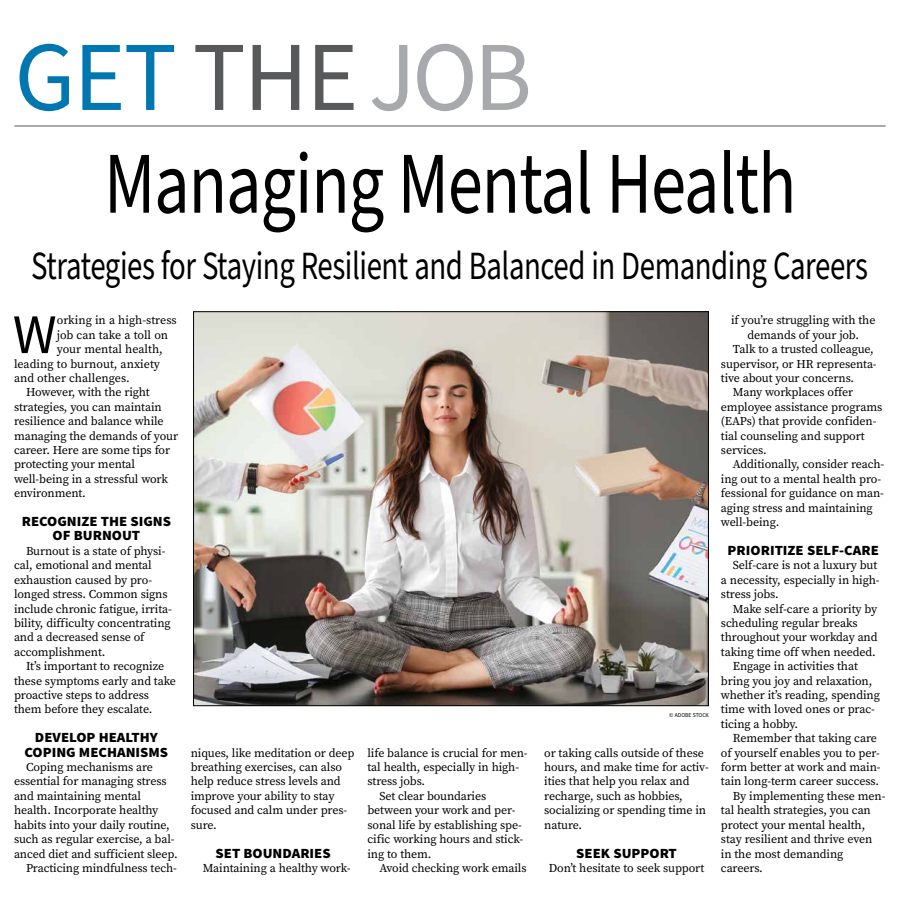
<style>
.page{position:relative;width:900px;height:908px;background:#fff}
.page>*{position:absolute;margin:0;border:0;box-sizing:border-box;transform-origin:0 0}
.t1{font:99px "Source Sans Pro";letter-spacing:-.02em;color:#0077b1}
.t2{font:88px "Source Sans Pro";letter-spacing:-.015em;color:#000;scale:.8 1}
.t3{font:55.9px "Source Sans Pro";color:#000}
.t4{font:40px "Source Sans Pro";letter-spacing:-.015em;color:#000;scale:.77 1}
.t5{font:900 14px/14.4px "Source Sans Pro";color:#000;text-align:center;scale:1.05 1}
.t6{font:12px/14.4px "Source Serif Pro";letter-spacing:-.01em;color:#000}
.t7{font:6px "Source Sans Pro";color:#000;scale:.95 1}
.s1{color:#58595b}
.s2{color:#a7a9ac}
</style>
<div class="page">
<hr style="left:14px;top:125px;width:872px;height:2px;background:#a7a9ac">
<img style="left:195px;top:313px;width:512px;height:391px">
<h1 class="t1" style="left:14px;top:11px;width:519px">GET <span class="s1">THE</span><span class="s2">JOB</span></h1>
<h2 class="t2" style="left:104px;top:125px;width:867px">Managing Mental Health</h2>
<h3 class="t4" style="left:31px;top:239px;width:1088px">Strategies for Staying Resilient and Balanced in Demanding Careers</h3>
<h3 class="t3" style="left:13px;top:297px;width:45px">W</h3>
<p class="t6" style="left:57px;top:313px;width:122px">orking in a high-stress</p>
<p class="t6" style="left:57px;top:327px;width:113px">job can take a toll on</p>
<p class="t6" style="left:57px;top:342px;width:108px">your mental health,</p>
<p class="t6" style="left:14px;top:356px;width:148px">leading to burnout, anxiety</p>
<p class="t6" style="left:14px;top:370px;width:117px">and other challenges.</p>
<p class="t6" style="left:26px;top:385px;width:125px">However, with the right</p>
<p class="t6" style="left:14px;top:399px;width:149px">strategies, you can maintain</p>
<p class="t6" style="left:14px;top:414px;width:151px">resilience and balance while</p>
<p class="t6" style="left:14px;top:428px;width:166px">managing the demands of your</p>
<p class="t6" style="left:14px;top:442px;width:158px">career. Here are some tips for</p>
<p class="t6" style="left:14px;top:457px;width:123px">protecting your mental</p>
<p class="t6" style="left:14px;top:471px;width:155px">well-being in a stressful work</p>
<p class="t6" style="left:14px;top:486px;width:73px">environment.</p>
<p class="t5" style="left:22px;top:514px;width:144px">RECOGNIZE THE SIGNS<br>OF BURNOUT</p>
<p class="t6" style="left:14px;top:543px;width:159px;text-indent:12px">Burnout is a state of physi&shy;cal, emotional and mental exhaustion caused by pro&shy;longed stress. Common signs include chronic fatigue, irrita&shy;bility, difficulty concentrating and a decreased sense of accomplishment.</p>
<p class="t6" style="left:14px;top:658px;width:164px;text-indent:12px">It’s important to recognize these symptoms early and take proactive steps to address them before they escalate.</p>
<p class="t5" style="left:25px;top:730px;width:138px">DEVELOP HEALTHY<br>COPING MECHANISMS</p>
<p class="t6" style="left:26px;top:759px;width:128px">Coping mechanisms are</p>
<p class="t6" style="left:14px;top:774px;width:154px">essential for managing stress</p>
<p class="t6" style="left:14px;top:788px;width:129px">and maintaining mental</p>
<p class="t6" style="left:14px;top:802px;width:146px">health. Incorporate healthy</p>
<p class="t6" style="left:14px;top:817px;width:157px">habits into your daily routine,</p>
<p class="t6" style="left:14px;top:831px;width:162px">such as regular exercise, a bal-</p>
<p class="t6" style="left:14px;top:846px;width:165px">anced diet and sufficient sleep.</p>
<p class="t6" style="left:26px;top:860px;width:152px">Practicing mindfulness tech-</p>
<p class="t6" style="left:191px;top:745px;width:165px">niques, like meditation or deep breathing exercises, can also help reduce stress levels and improve your ability to stay focused and calm under pres&shy;sure.</p>
<p class="t5" style="left:216px;top:845px;width:111px">SET BOUNDARIES</p>
<p class="t6" style="left:203px;top:860px;width:149px">Maintaining a healthy work-</p>
<p class="t6" style="left:367px;top:745px;width:162px">life balance is crucial for men-</p>
<p class="t6" style="left:367px;top:759px;width:153px">tal health, especially in high-</p>
<p class="t6" style="left:367px;top:774px;width:59px">stress jobs.</p>
<p class="t6" style="left:379px;top:788px;width:108px">Set clear boundaries</p>
<p class="t6" style="left:367px;top:802px;width:149px">between your work and per-</p>
<p class="t6" style="left:367px;top:817px;width:156px">sonal life by establishing spe-</p>
<p class="t6" style="left:367px;top:831px;width:157px">cific working hours and stick-</p>
<p class="t6" style="left:367px;top:846px;width:66px">ing to them.</p>
<p class="t6" style="left:379px;top:860px;width:149px">Avoid checking work emails</p>
<p class="t7" style="left:669px;top:710px;width:43px">© ADOBE STOCK</p>
<p class="t6" style="left:544px;top:745px;width:166px">or taking calls outside of these hours, and make time for activ&shy;ities that help you relax and recharge, such as hobbies, socializing or spending time in nature.</p>
<p class="t5" style="left:576px;top:845px;width:97px">SEEK SUPPORT</p>
<p class="t6" style="left:549px;top:860px;width:157px">Don’t hesitate to seek support</p>
<p class="t6" style="left:731px;top:313px;width:146px">if you’re struggling with the</p>
<p class="t6" style="left:748px;top:327px;width:113px">demands of your job.</p>
<p class="t6" style="left:733px;top:342px;width:142px">Talk to a trusted colleague,</p>
<p class="t6" style="left:721px;top:356px;width:157px">supervisor, or HR representa-</p>
<p class="t6" style="left:721px;top:370px;width:135px">tive about your concerns.</p>
<p class="t6" style="left:733px;top:385px;width:122px">Many workplaces offer</p>
<p class="t6" style="left:721px;top:399px;width:163px">employee assistance programs</p>
<p class="t6" style="left:721px;top:414px;width:157px">(EAPs) that provide confiden-</p>
<p class="t6" style="left:721px;top:428px;width:145px">tial counseling and support</p>
<p class="t6" style="left:721px;top:442px;width:47px">services.</p>
<p class="t6" style="left:733px;top:457px;width:153px">Additionally, consider reach-</p>
<p class="t6" style="left:721px;top:471px;width:162px">ing out to a mental health pro-</p>
<p class="t6" style="left:721px;top:486px;width:165px">fessional for guidance on man-</p>
<p class="t6" style="left:721px;top:500px;width:153px">aging stress and maintaining</p>
<p class="t6" style="left:721px;top:514px;width:60px">well-being.</p>
<p class="t5" style="left:728px;top:543px;width:146px">PRIORITIZE SELF-CARE</p>
<p class="t6" style="left:721px;top:558px;width:160px;text-indent:12px">Self-care is not a luxury but a necessity, especially in high&shy;stress jobs.</p>
<p class="t6" style="left:733px;top:601px;width:146px">Make self-care a priority by</p>
<p class="t6" style="left:721px;top:615px;width:138px">scheduling regular breaks</p>
<p class="t6" style="left:721px;top:630px;width:158px">throughout your workday and</p>
<p class="t6" style="left:721px;top:644px;width:156px">taking time off when needed.</p>
<p class="t6" style="left:733px;top:658px;width:126px">Engage in activities that</p>
<p class="t6" style="left:721px;top:673px;width:153px">bring you joy and relaxation,</p>
<p class="t6" style="left:721px;top:687px;width:161px">whether it’s reading, spending</p>
<p class="t6" style="left:721px;top:702px;width:156px">time with loved ones or prac-</p>
<p class="t6" style="left:721px;top:716px;width:79px">ticing a hobby.</p>
<p class="t6" style="left:733px;top:730px;width:146px">Remember that taking care</p>
<p class="t6" style="left:721px;top:745px;width:160px">of yourself enables you to per-</p>
<p class="t6" style="left:721px;top:759px;width:161px">form better at work and main-</p>
<p class="t6" style="left:721px;top:774px;width:160px">tain long-term career success.</p>
<p class="t6" style="left:733px;top:788px;width:154px">By implementing these men-</p>
<p class="t6" style="left:721px;top:802px;width:151px">tal health strategies, you can</p>
<p class="t6" style="left:721px;top:817px;width:146px">protect your mental health,</p>
<p class="t6" style="left:721px;top:831px;width:153px">stay resilient and thrive even</p>
<p class="t6" style="left:721px;top:846px;width:124px">in the most demanding</p>
<p class="t6" style="left:721px;top:860px;width:43px">careers.</p>
</div>
